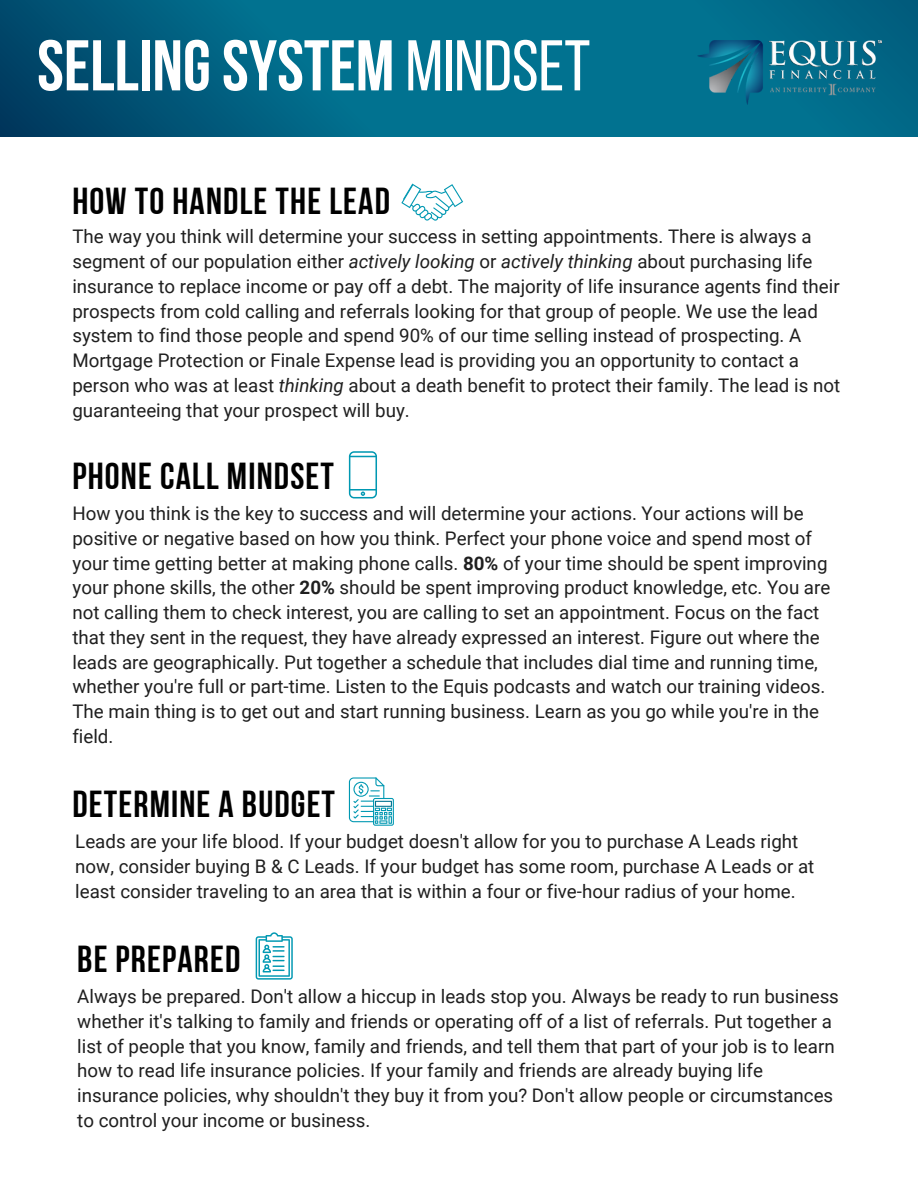
<style>
.page{position:relative;width:918px;height:1188px;background:#fff}
.page>*{position:absolute;margin:0;border:0;box-sizing:border-box;transform-origin:0 0}
.t1{font:700 71.55px "Bebas Neue";color:#fff}
.t2{font:37.5px "Bebas Neue Cyrillic";letter-spacing:.03em;color:#000}
.t3{font:18.75px/24.8px "Roboto";color:#1f1f1f}
.s1{font-weight:400}
.s2{font-style:italic}
.s3{font-weight:700}
</style>
<div class="page">
<svg style="left:0;top:0;width:917px;height:137px;background:#006686"></svg>
<img style="left:697px;top:41px;width:185px;height:64px">
<svg style="left:349px;top:451px;width:28px;height:47px"></svg>
<svg style="left:349px;top:777px;width:45px;height:49px"></svg>
<svg style="left:401px;top:184px;width:62px;height:37px"></svg>
<svg style="left:256px;top:932px;width:37px;height:48px"></svg>
<p class="t1" style="left:37px;top:37px;width:555px">SELLINGSYSTEM <span class="s1">MINDSET</span></p>
<p class="t2" style="left:72px;top:186px;width:319px">HOW TO HANDLE THE LEAD</p>
<p class="t3" style="left:72px;top:225px;width:769px">The way you think will determine your success in setting appointments. There is always a segment of our population either <span class="s2">actively looking</span> or <span class="s2">actively thinking</span> about purchasing life insurance to replace income or pay off a debt. The majority of life insurance agents find their prospects from cold calling and referrals looking for that group of people. We use the lead system to find those people and spend 90% of our time selling instead of prospecting. A Mortgage Protection or Finale Expense lead is providing you an opportunity to contact a person who was at least <span class="s2">thinking</span> about a death benefit to protect their family. The lead is not guaranteeing that your prospect will buy.</p>
<p class="t2" style="left:72px;top:461px;width:263px">PHONE CALL MINDSET</p>
<p class="t3" style="left:72px;top:501px;width:759px">How you think is the key to success and will determine your actions. Your actions will be positive or negative based on how you think. Perfect your phone voice and spend most of your time getting better at making phone calls. <span class="s3">80%</span> of your time should be spent improving your phone skills, the other <span class="s3">20%</span> should be spent improving product knowledge, etc. You are not calling them to check interest, you are calling to set an appointment. Focus on the fact that they sent in the request, they have already expressed an interest. Figure out where the leads are geographically. Put together a schedule that includes dial time and running time, whether you're full or part-time. Listen to the Equis podcasts and watch our training videos.<br>The main thing is to get out and start running business. Learn as you go while you're in the field.</p>
<p class="t2" style="left:72px;top:789px;width:264px">DETERMINE A BUDGET</p>
<p class="t3" style="left:75px;top:829px;width:741px">Leads are your life blood. If your budget doesn't allow for you to purchase A Leads right now, consider buying B &amp; C Leads. If your budget has some room, purchase A Leads or at least consider traveling to an area that is within a four or five-hour radius of your home.</p>
<p class="t2" style="left:77px;top:944px;width:165px">BE PREPARED</p>
<p class="t3" style="left:77px;top:984px;width:763px">Always be prepared. Don't allow a hiccup in leads stop you. Always be ready to run business whether it's talking to family and friends or operating off of a list of referrals. Put together a list of people that you know, family and friends, and tell them that part of your job is to learn how to read life insurance policies. If your family and friends are already buying life insurance policies, why shouldn't they buy it from you? Don't allow people or circumstances to control your income or business.</p>
</div>
